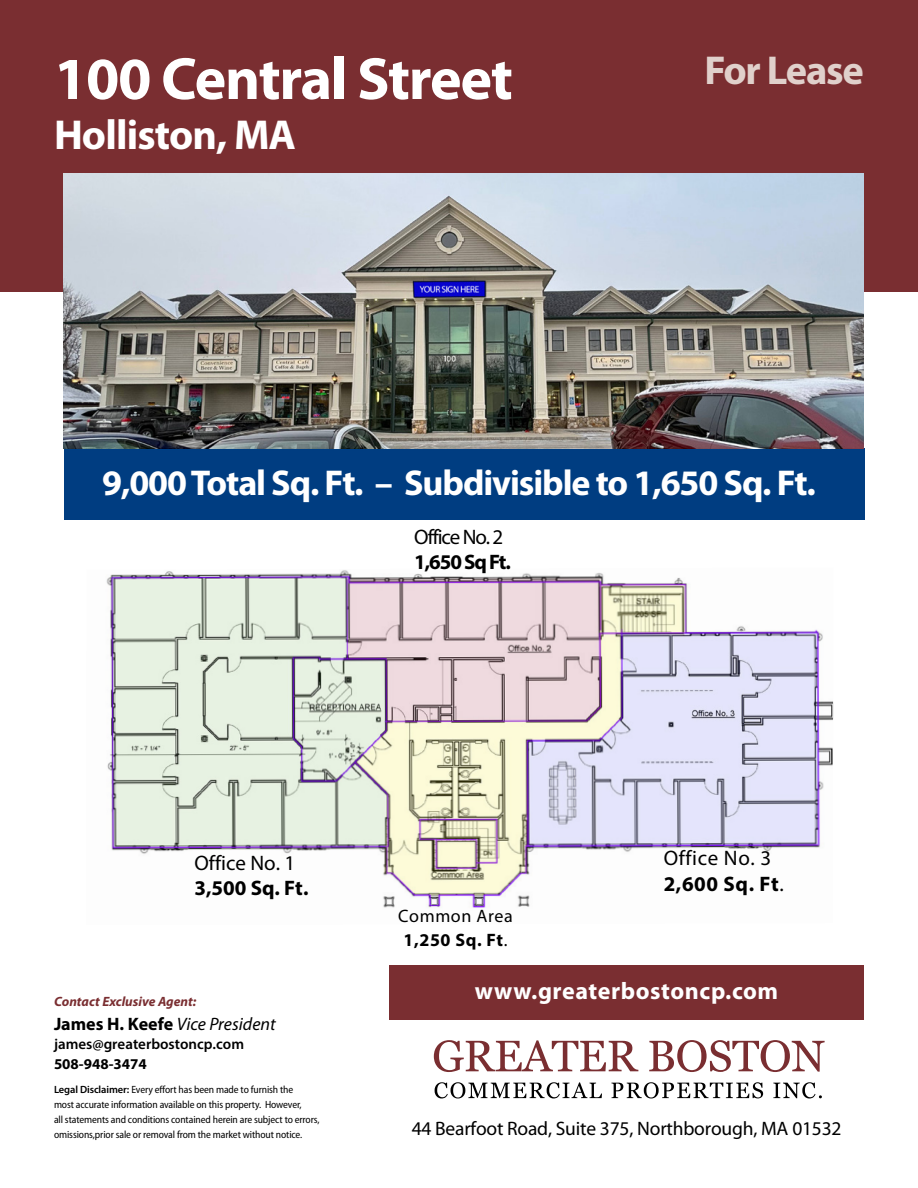
<style>
.page{position:relative;width:918px;height:1188px;background:#fff}
.page>*{position:absolute;margin:0;border:0;box-sizing:border-box;transform-origin:0 0}
.t1{font:700 60px "Myriad Pro";letter-spacing:-.02em;color:#fff}
.t2{font:700 42px "Myriad Pro";letter-spacing:-.02em;color:#fff}
.t3{font:700 40.5px "Myriad Pro";letter-spacing:-.03em;color:#e0d0cb}
.t4{font:700 36px "Myriad Pro";letter-spacing:-.03em;color:#fff}
.t5{font:700 24px "Myriad Pro";letter-spacing:.025em;color:#fff}
.t6{font:700 21px "Myriad Pro";letter-spacing:-.025em;color:#000}
.t7{font:21px/25.2px "Myriad Pro";letter-spacing:.03em;color:#000}
.t8{font:21px "Myriad Pro";letter-spacing:-.05em;color:#000}
.t9{font:21px "Myriad Pro";color:#000}
.t10{font:19.5px "Myriad Pro";letter-spacing:-.01em;color:#000}
.t11{font:italic 18px "Myriad Pro";color:#000}
.t12{font:18px/23.9px "Myriad Pro";letter-spacing:.035em;color:#000}
.t13{font:600 15px "Myriad Pro";color:#000}
.t14{font:700 15px "Myriad Pro";color:#000}
.t15{font:italic 700 13.5px "Myriad Pro";color:#7a2e31}
.t16{font:semi-condensed 10.5px/15px "Myriad Pro";letter-spacing:-.01em;color:#000}
.s1{font-weight:700;font-style:normal}
.s2{font-weight:600;font-stretch:normal}
.s3{font-weight:700}
</style>
<div class="page">
<div style="left:64px;top:448px;width:800px;height:72px;background:#003d81"></div>
<div style="left:0;top:0;width:918px;height:291px;background:#7a2e31"></div>
<img style="left:64px;top:173px;width:800px;height:275px">
<div style="left:389px;top:965px;width:475px;height:54px;background:#7a2e31"></div>
<svg style="left:434px;top:1040px;width:204px;height:32px"></svg>
<svg style="left:649px;top:1040px;width:176px;height:32px"></svg>
<svg style="left:435px;top:1082px;width:167px;height:16px"></svg>
<svg style="left:611px;top:1082px;width:152px;height:16px"></svg>
<svg style="left:773px;top:1082px;width:49px;height:16px"></svg>
<img style="left:106px;top:570px;width:727px;height:338px">
<h1 class="t1" style="left:54px;top:40px;width:460px">100 Central Street</h1>
<h2 class="t2" style="left:54px;top:107px;width:244px">Holliston, MA</h2>
<h3 class="t3" style="left:704px;top:44px;width:161px">For Lease</h3>
<h3 class="t4" style="left:102px;top:459px;width:715px">9,000 Total Sq. Ft. – Subdivisible to 1,650 Sq. Ft.</h3>
<h3 class="t8" style="left:414px;top:524px;width:91px">Office No. 2</h3>
<h3 class="t6" style="left:414px;top:548px;width:98px">1,650 Sq Ft.</h3>
<h3 class="t9" style="left:194px;top:850px;width:102px">Office No. 1</h3>
<h3 class="t6" style="left:194px;top:874px;width:116px">3,500 Sq. Ft.</h3>
<p class="t15" style="left:54px;top:994px;width:144px">Contact Exclusive Agent:</p>
<h3 class="t11" style="left:54px;top:1014px;width:223px"><span class="s1">James H. Keefe</span> Vice President</h3>
<h3 class="t13" style="left:54px;top:1035px;width:192px">james@greaterbostoncp.com</h3>
<h3 class="t14" style="left:54px;top:1054px;width:94px">508-948-3474</h3>
<p class="t16" style="left:54px;top:1082px;width:267px"><span class="s2">Legal Disclaimer:</span> Every effort has been made to furnish the<br>most accurate information available on this property. However,<br>all statements and conditions contained herein are subject to errors, omissions,prior sale or removal from the market without notice.</p>
<h3 class="t12" style="left:398px;top:904px;width:116px">Common Area<br><span class="s3">1,250 Sq. Ft</span>.</h3>
<h3 class="t7" style="left:664px;top:845px;width:122px">Office No. 3<br><span class="s3">2,600 Sq. Ft</span>.</h3>
<h3 class="t5" style="left:475px;top:975px;width:305px">www.greaterbostoncp.com</h3>
<h3 class="t10" style="left:412px;top:1117px;width:431px">44 Bearfoot Road, Suite 375, Northborough, MA 01532</h3>
</div>
